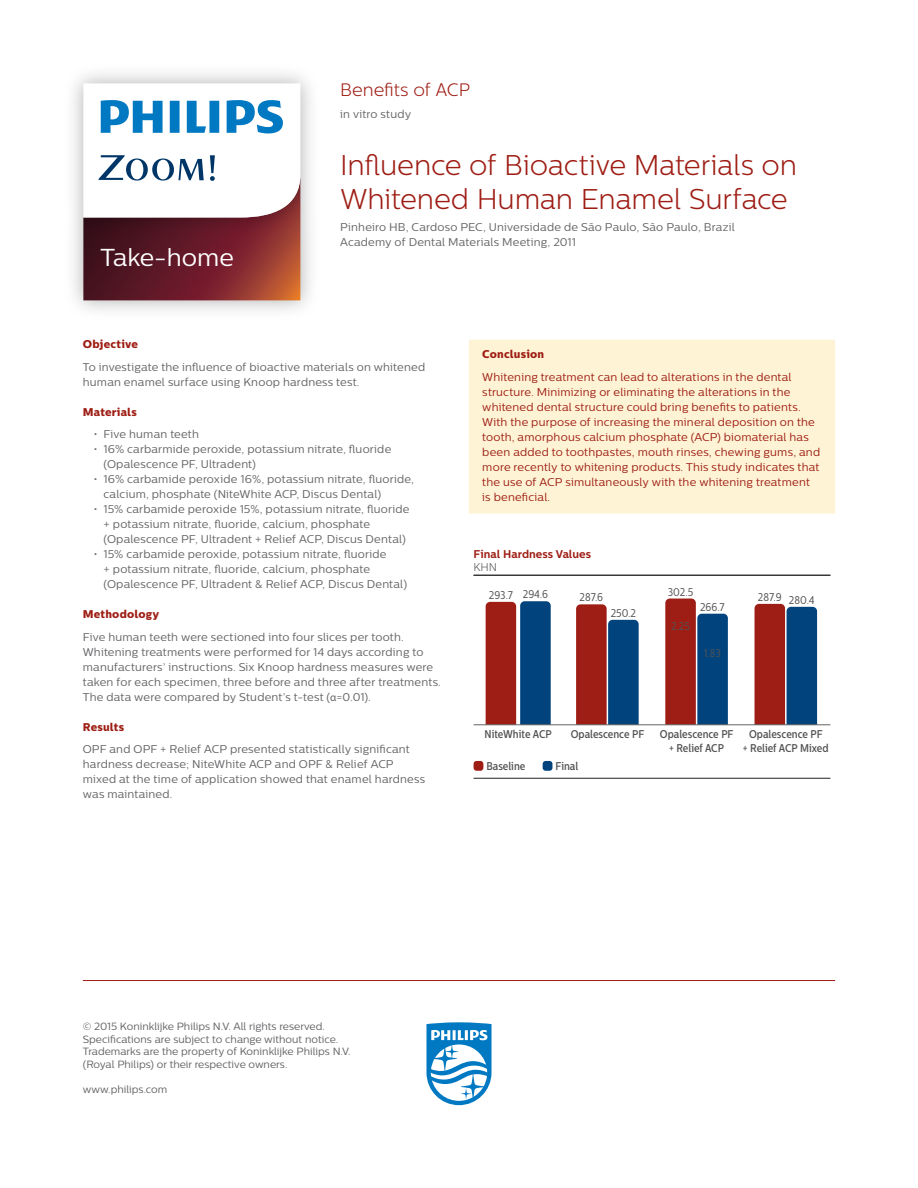
<style>
.page{position:relative;width:918px;height:1188px;background:#fff}
.page>*{position:absolute;margin:0;border:0;box-sizing:border-box;transform-origin:0 0}
._05_Main_Heading_Sma{font:300 28.5px/34.2px "Centrale Sans";letter-spacing:-.01em;color:#9e1d14}
.t1{font:24.45px "Centrale Sans";color:#fff}
._03_Introduction{font:300 18px "Centrale Sans";color:#9e1d14}
._01_Body_Copy{font:11.25px/15px "Centrale Sans";letter-spacing:.015em;color:#636366}
._01B_Body_Copy_Bulle{font:11.25px/15px "Centrale Sans";letter-spacing:.015em;color:#636366}
._01A_Body_Copy_-_Con{font:11.25px/15px "Centrale Sans";letter-spacing:.015em;color:#9e1d14}
.t2{font:500 11.25px/13.5px "Centrale Sans Cnd";color:#525254;text-align:center}
.t3{font:11.25px "Centrale Sans Cnd";color:#525254}
._02_Body_Heading{font:800 11.25px "Centrale Sans";letter-spacing:.015em;color:#9e1d14}
.t4{font:700 11.25px/13.5px "Centrale Sans";color:#9e1d14}
._02A_Body_Heading{font:800 11.25px "Centrale Sans";letter-spacing:.015em;color:#9e1d14}
.t5{font:10.5px/12.6px "Centrale Sans";color:#636366}
.s1{font-family:"Myriad Pro"}
.s2{font-weight:300;color:#525254}
</style>
<div class="page">
<img style="left:73px;top:244px;width:238px;height:67px">
<img style="left:73px;top:73px;width:238px;height:171px">
<svg style="left:83px;top:83px;width:217px;height:217px"></svg>
<div style="left:469px;top:340px;width:366px;height:174px;background:#fef4d5"></div>
<svg style="left:426px;top:1022px;width:66px;height:83px"></svg>
<hr style="left:83px;top:980px;width:752px;height:1px;background:#9e1d14">
<div style="left:474px;top:761px;width:9px;height:10px;background:#9e1d14;border-radius:3px"></div>
<div style="left:543px;top:761px;width:9px;height:10px;background:#01437c;border-radius:3px"></div>
<svg style="left:486px;top:601px;width:65px;height:124px;background:#5b3f55"></svg>
<svg style="left:576px;top:604px;width:63px;height:121px;background:#654356"></svg>
<svg style="left:755px;top:604px;width:62px;height:121px;background:#56384e"></svg>
<svg style="left:665px;top:599px;width:63px;height:126px;background:#634155"></svg>
<hr style="left:474px;top:725px;width:356px;height:1px;background:#636366">
<hr style="left:474px;top:575px;width:356px;height:1px;background:#231f20">
<hr style="left:474px;top:778px;width:356px;height:1px;background:#231f20">
<h2 class="t1" style="left:101px;top:243px;width:135px">Take-home</h2>
<p class="_03_Introduction" style="left:340px;top:80px;width:131px">Benefits of ACP</p>
<p class="_01_Body_Copy" style="left:340px;top:106px;width:73px">in vitro study</p>
<p class="_05_Main_Heading_Sma" style="left:340px;top:148px;width:459px">Influence of Bioactive Materials on<br>Whitened Human Enamel Surface</p>
<p class="_01_Body_Copy" style="left:340px;top:219px;width:396px">Pinheiro HB, Cardoso PEC, Universidade de São Paulo, São Paulo, Brazil<br>Academy of Dental Materials Meeting, 2011</p>
<p class="_02_Body_Heading" style="left:83px;top:337px;width:57px">Objective</p>
<p class="_01_Body_Copy" style="left:83px;top:359px;width:344px">To investigate the influence of bioactive materials on whitened human enamel surface using Knoop hardness test.</p>
<p class="_02_Body_Heading" style="left:83px;top:405px;width:56px">Materials</p>
<p class="_01B_Body_Copy_Bulle" style="left:93px;top:426px;width:107px">• Five human teeth</p>
<p class="_01B_Body_Copy_Bulle" style="left:104px;top:441px;width:289px;text-indent:-10px">• 16% carbarmide peroxide, potassium nitrate, fluoride (Opalescence PF, Ultradent)</p>
<p class="_01B_Body_Copy_Bulle" style="left:104px;top:471px;width:312px;text-indent:-10px">• 16% carbamide peroxide 16%, potassium nitrate, fluoride, calcium, phosphate (NiteWhite ACP, Discus Dental)</p>
<p class="_01B_Body_Copy_Bulle" style="left:104px;top:501px;width:307px;text-indent:-10px">• 15% carbamide peroxide 15%, potassium nitrate, fluoride + potassium nitrate, fluoride, calcium, phosphate (Opalescence PF, Ultradent + Relief ACP, Discus Dental)</p>
<p class="_01B_Body_Copy_Bulle" style="left:104px;top:546px;width:305px;text-indent:-10px">• 15% carbamide peroxide, potassium nitrate, fluoride<br>+ potassium nitrate, fluoride, calcium, phosphate (Opalescence PF, Ultradent &amp; Relief ACP, Discus Dental)</p>
<p class="_02_Body_Heading" style="left:83px;top:607px;width:78px">Methodology</p>
<p class="_01_Body_Copy" style="left:83px;top:629px;width:360px">Five human teeth were sectioned into four slices per tooth.<br>Whitening treatments were performed for 14 days according to manufacturers’ instructions. Six Knoop hardness measures were taken for each specimen, three before and three after treatments.<br>The data were compared by Student’s t-test (<span class="s1">α</span>=0.01).</p>
<p class="_02_Body_Heading" style="left:83px;top:720px;width:43px">Results</p>
<p class="_01_Body_Copy" style="left:83px;top:741px;width:344px">OPF and OPF + Relief ACP presented statistically significant hardness decrease; NiteWhite ACP and OPF &amp; Relief ACP mixed at the time of application showed that enamel hardness was maintained.</p>
<p class="_02A_Body_Heading" style="left:482px;top:348px;width:63px">Conclusion</p>
<p class="_01A_Body_Copy_-_Con" style="left:482px;top:369px;width:339px">Whitening treatment can lead to alterations in the dental structure. Minimizing or eliminating the alterations in the whitened dental structure could bring benefits to patients.<br>With the purpose of increasing the mineral deposition on the tooth, amorphous calcium phosphate (ACP) biomaterial has been added to toothpastes, mouth rinses, chewing gums, and more recently to whitening products. This study indicates that the use of ACP simultaneously with the whitening treatment is beneficial.</p>
<p class="t4" style="left:474px;top:547px;width:119px">Final Hardness Values<br><span class="s2">KHN</span></p>
<p class="t3" style="left:489px;top:588px;width:61px">293.7 294.6</p>
<p class="t3" style="left:579px;top:591px;width:25px">287.6</p>
<p class="t3" style="left:611px;top:606px;width:27px">250.2</p>
<p class="t3" style="left:668px;top:585px;width:27px">302.5</p>
<p class="t3" style="left:671px;top:619px;width:20px">2.25</p>
<p class="t3" style="left:700px;top:601px;width:26px">266.7</p>
<p class="t3" style="left:704px;top:647px;width:18px">1.83</p>
<p class="t3" style="left:758px;top:590px;width:25px">287.9</p>
<p class="t3" style="left:789px;top:593px;width:27px">280.4</p>
<p class="t2" style="left:485px;top:727px;width:69px">NiteWhite ACP</p>
<p class="t2" style="left:571px;top:728px;width:75px">Opalescence PF</p>
<p class="t2" style="left:743px;top:728px;width:87px">Opalescence PF<br>+ Relief ACP Mixed</p>
<p class="t2" style="left:660px;top:728px;width:75px">Opalescence PF + Relief ACP</p>
<p class="t2" style="left:486px;top:759px;width:41px">Baseline</p>
<p class="t2" style="left:555px;top:759px;width:24px">Final</p>
<p class="t5" style="left:83px;top:1020px;width:269px">© 2015 Koninklijke Philips N.V. All rights reserved.<br>Specifications are subject to change without notice.<br>Trademarks are the property of Koninklijke Philips N.V. (Royal Philips) or their respective owners.</p>
<p class="t5" style="left:83px;top:1083px;width:86px">www.philips.com</p>
</div>
